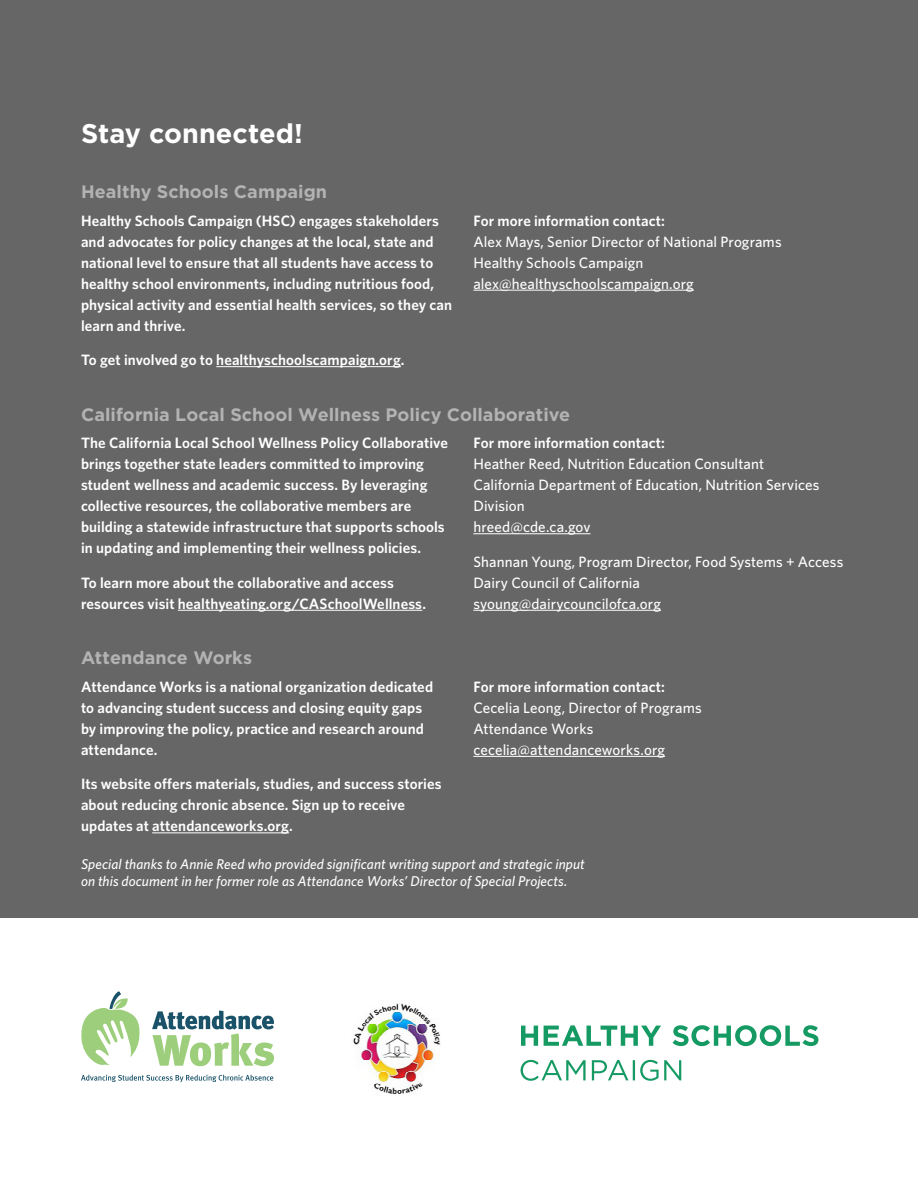
<style>
.page{position:relative;width:918px;height:1188px;background:#fff}
.page>*{position:absolute;margin:0;border:0;box-sizing:border-box;transform-origin:0 0}
.t1{font:700 27px "Gotham";color:#fff}
.t2{font:700 18px "Gotham";letter-spacing:.005em;color:#b3b3b3}
.t3{font:600 15px/21px "Whitney";letter-spacing:.005em;color:#fff}
.t4{font:500 15px/21px "Whitney";letter-spacing:.005em;color:#fff}
.t5{font:italic 500 14.25px/17.1px "Whitney";letter-spacing:.005em;color:#fff}
</style>
<div class="page">
<div style="left:0;top:0;width:918px;height:918px;background:#666"></div>
<hr style="left:216px;top:366px;width:185px;height:1px;background:#fff">
<hr style="left:473px;top:290px;width:221px;height:1px;background:#fff">
<hr style="left:178px;top:610px;width:244px;height:1px;background:#fff">
<hr style="left:473px;top:533px;width:117px;height:1px;background:#fff">
<hr style="left:473px;top:610px;width:188px;height:1px;background:#fff">
<hr style="left:152px;top:832px;width:137px;height:1px;background:#fff">
<hr style="left:473px;top:756px;width:192px;height:1px;background:#fff">
<svg style="left:521px;top:1060px;width:160px;height:21px"></svg>
<svg style="left:521px;top:1025px;width:297px;height:21px"></svg>
<svg style="left:81px;top:991px;width:59px;height:74px"></svg>
<svg style="left:81px;top:1075px;width:192px;height:7px"></svg>
<svg style="left:152px;top:1011px;width:122px;height:55px"></svg>
<img style="left:353px;top:1003px;width:88px;height:91px">
<h1 class="t1" style="left:81px;top:115px;width:223px">Stay connected!</h1>
<p class="t2" style="left:81px;top:180px;width:248px">Healthy Schools Campaign</p>
<p class="t3" style="left:81px;top:210px;width:373px">Healthy Schools Campaign (HSC) engages stakeholders and advocates for policy changes at the local, state and national level to ensure that all students have access to healthy school environments, including nutritious food, physical activity and essential health services, so they can learn and thrive.</p>
<p class="t3" style="left:81px;top:349px;width:325px">To get involved go to healthyschoolscampaign.org.</p>
<p class="t3" style="left:473px;top:210px;width:193px">For more information contact:</p>
<p class="t4" style="left:473px;top:231px;width:310px">Alex Mays, Senior Director of National Programs<br>Healthy Schools Campaign alex@healthyschoolscampaign.org</p>
<p class="t2" style="left:81px;top:402px;width:491px">California Local School Wellness Policy Collaborative</p>
<p class="t3" style="left:81px;top:432px;width:368px">The California Local School Wellness Policy Collaborative brings together state leaders committed to improving student wellness and academic success. By leveraging collective resources, the collaborative members are building a statewide infrastructure that supports schools in updating and implementing their wellness policies.</p>
<p class="t3" style="left:81px;top:572px;width:347px">To learn more about the collaborative and access resources visit healthyeating.org/CASchoolWellness.</p>
<p class="t3" style="left:473px;top:432px;width:193px">For more information contact:</p>
<p class="t4" style="left:473px;top:453px;width:347px">Heather Reed, Nutrition Education Consultant California Department of Education, Nutrition Services Division<br>hreed@cde.ca.gov</p>
<p class="t4" style="left:473px;top:551px;width:371px">Shannan Young, Program Director, Food Systems + Access<br>Dairy Council of California<br>syoung@dairycouncilofca.org</p>
<p class="t2" style="left:81px;top:646px;width:173px">Attendance Works</p>
<p class="t3" style="left:81px;top:676px;width:354px">Attendance Works is a national organization dedicated to advancing student success and closing equity gaps by improving the policy, practice and research around attendance.</p>
<p class="t3" style="left:81px;top:773px;width:362px">Its website offers materials, studies, and success stories about reducing chronic absence. Sign up to receive updates at attendanceworks.org.</p>
<p class="t3" style="left:473px;top:676px;width:193px">For more information contact:</p>
<p class="t4" style="left:473px;top:697px;width:230px">Cecelia Leong, Director of Programs<br>Attendance Works cecelia@attendanceworks.org</p>
<p class="t5" style="left:81px;top:855px;width:505px">Special thanks to Annie Reed who provided significant writing support and strategic input on this document in her former role as Attendance Works’ Director of Special Projects.</p>
</div>
